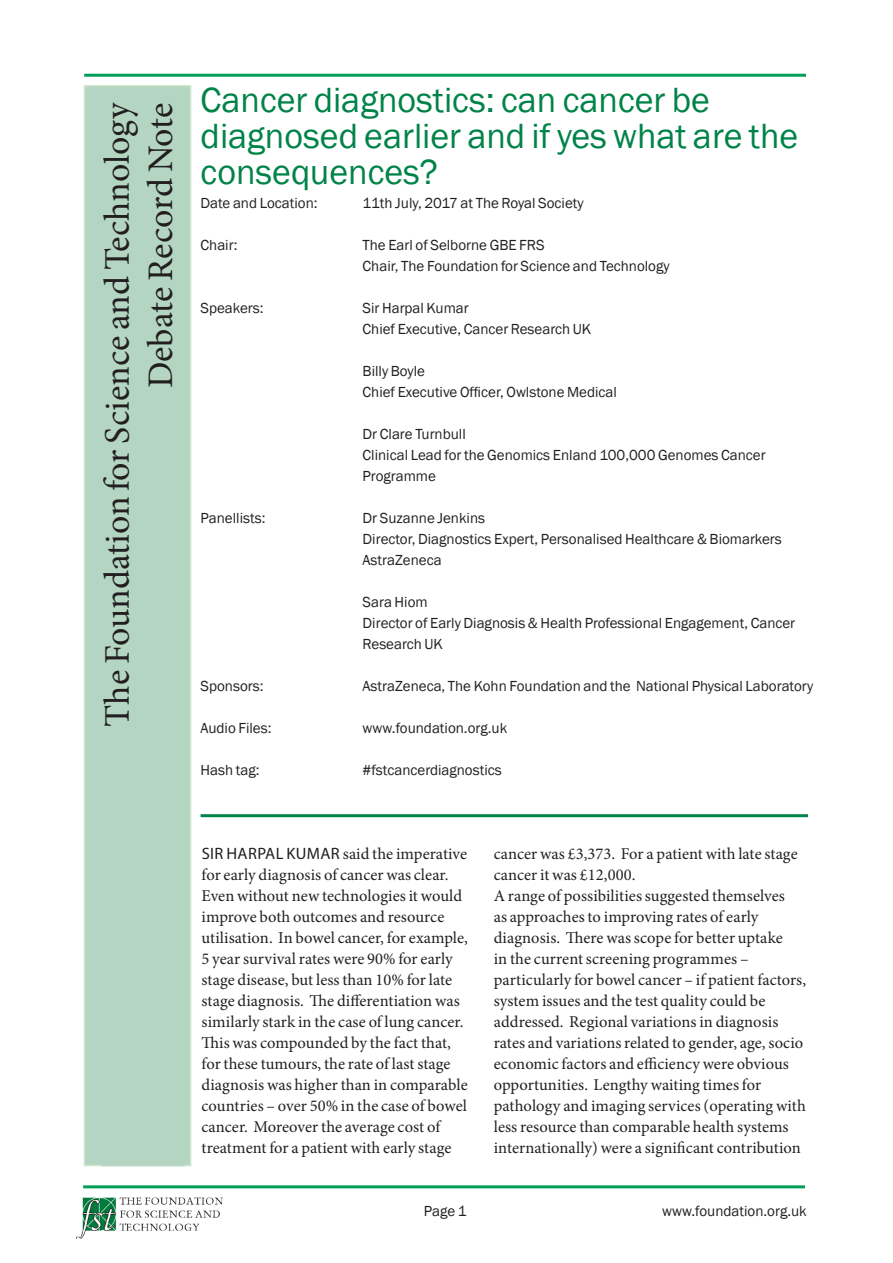
<style>
.page{position:relative;width:893px;height:1263px;background:#fff}
.page>*{position:absolute;margin:0;border:0;box-sizing:border-box;transform-origin:0 0}
.Record_note_title{font:36px/36px "Franklin Gothic";color:#008348}
.Record_note_FST{font:36px "Minion Pro";letter-spacing:-.005em;color:#231f20}
.Record_note_body_no{font:16.5px/21px "Minion Pro";letter-spacing:.005em;color:#231f20}
.Record_note_intro{font:15px/21px "Franklin Gothic";color:#231f20}
.Record_note_footer_r{font:15px "Franklin Gothic";color:#231f20}
.Record_note_footer_c{font:15px "Franklin Gothic";color:#231f20}
.s1{font-family:"Myriad Pro"}
</style>
<div class="page">
<hr style="left:83px;top:1185px;width:722px;height:3px;background:#009e57">
<hr style="left:84px;top:74px;width:722px;height:3px;background:#009e57">
<img style="left:77px;top:1197px;width:145px;height:42px">
<div style="left:84px;top:85px;width:107px;height:1081px;background:#b3d5c2;border:2px solid #cfe5c9"></div>
<hr style="left:201px;top:814px;width:607px;height:3px;background:#008348">
<p class="Record_note_FST" style="left:93px;top:727px;width:626px;rotate:-90deg">The Foundation for Science and Technology</p>
<p class="Record_note_FST" style="left:137px;top:388px;width:287px;rotate:-90deg">Debate Record Note</p>
<p class="Record_note_title" style="left:201px;top:83px;width:599px">Cancer diagnostics: can cancer be diagnosed earlier and if yes what are the consequences?</p>
<p class="Record_note_intro" style="left:201px;top:193px;width:119px">Date and Location:</p>
<p class="Record_note_intro" style="left:363px;top:193px;width:222px">11th July, 2017 at The Royal Society</p>
<p class="Record_note_intro" style="left:201px;top:235px;width:38px">Chair:</p>
<p class="Record_note_intro" style="left:363px;top:235px;width:184px">The Earl of Selborne GBE FRS</p>
<p class="Record_note_intro" style="left:363px;top:256px;width:309px">Chair, The Foundation for Science and Technology</p>
<p class="Record_note_intro" style="left:201px;top:298px;width:65px">Speakers:</p>
<p class="Record_note_intro" style="left:363px;top:298px;width:108px">Sir Harpal Kumar</p>
<p class="Record_note_intro" style="left:363px;top:319px;width:230px">Chief Executive, Cancer Research UK</p>
<p class="Record_note_intro" style="left:363px;top:361px;width:64px">Billy Boyle</p>
<p class="Record_note_intro" style="left:363px;top:382px;width:256px">Chief Executive Officer, Owlstone Medical</p>
<p class="Record_note_intro" style="left:363px;top:424px;width:105px">Dr Clare Turnbull</p>
<p class="Record_note_intro" style="left:363px;top:445px;width:405px">Clinical Lead for the Genomics Enland 100,000 Genomes Cancer<br>Programme</p>
<p class="Record_note_intro" style="left:201px;top:508px;width:66px">Panellists:</p>
<p class="Record_note_intro" style="left:363px;top:508px;width:124px">Dr Suzanne Jenkins</p>
<p class="Record_note_intro" style="left:363px;top:529px;width:421px">Director, Diagnostics Expert, Personalised Healthcare &amp; Biomarkers<br>AstraZeneca</p>
<p class="Record_note_intro" style="left:363px;top:592px;width:67px">Sara Hiom</p>
<p class="Record_note_intro" style="left:363px;top:613px;width:434px">Director of Early Diagnosis &amp; Health Professional Engagement, Cancer<br>Research UK</p>
<p class="Record_note_intro" style="left:201px;top:676px;width:64px">Sponsors:</p>
<p class="Record_note_intro" style="left:363px;top:676px;width:452px">AstraZeneca, The Kohn Foundation and the National Physical Laboratory</p>
<p class="Record_note_intro" style="left:201px;top:718px;width:72px">Audio Files:</p>
<p class="Record_note_intro" style="left:363px;top:718px;width:146px">www.foundation.org.uk</p>
<p class="Record_note_intro" style="left:201px;top:760px;width:60px">Hash tag:</p>
<p class="Record_note_intro" style="left:363px;top:760px;width:141px">#fstcancerdiagnostics</p>
<p class="Record_note_body_no" style="left:202px;top:843px;width:268px"><span class="s1">SIR HARPAL KUMAR</span> said the imperative for early diagnosis of cancer was clear.<br>Even without new technologies it would improve both outcomes and resource utilisation. In bowel cancer, for example, 5 year survival rates were 90% for early stage disease, but less than 10% for late stage diagnosis. The differentiation was similarly stark in the case of lung cancer.<br>This was compounded by the fact that, for these tumours, the rate of last stage diagnosis was higher than in comparable countries – over 50% in the case of bowel cancer. Moreover the average cost of treatment for a patient with early stage</p>
<p class="Record_note_body_no" style="left:494px;top:843px;width:305px">cancer was £3,373. For a patient with late stage cancer it was £12,000.</p>
<p class="Record_note_body_no" style="left:494px;top:885px;width:314px">A range of possibilities suggested themselves<br>as approaches to improving rates of early diagnosis. There was scope for better uptake<br>in the current screening programmes – particularly for bowel cancer – if patient factors, system issues and the test quality could be addressed. Regional variations in diagnosis rates and variations related to gender, age, socio economic factors and efficiency were obvious opportunities. Lengthy waiting times for pathology and imaging services (operating with less resource than comparable health systems internationally) were a significant contribution</p>
<p class="Record_note_footer_c" style="left:424px;top:1202px;width:44px">Page 1</p>
<p class="Record_note_footer_r" style="left:662px;top:1202px;width:146px">www.foundation.org.uk</p>
</div>
